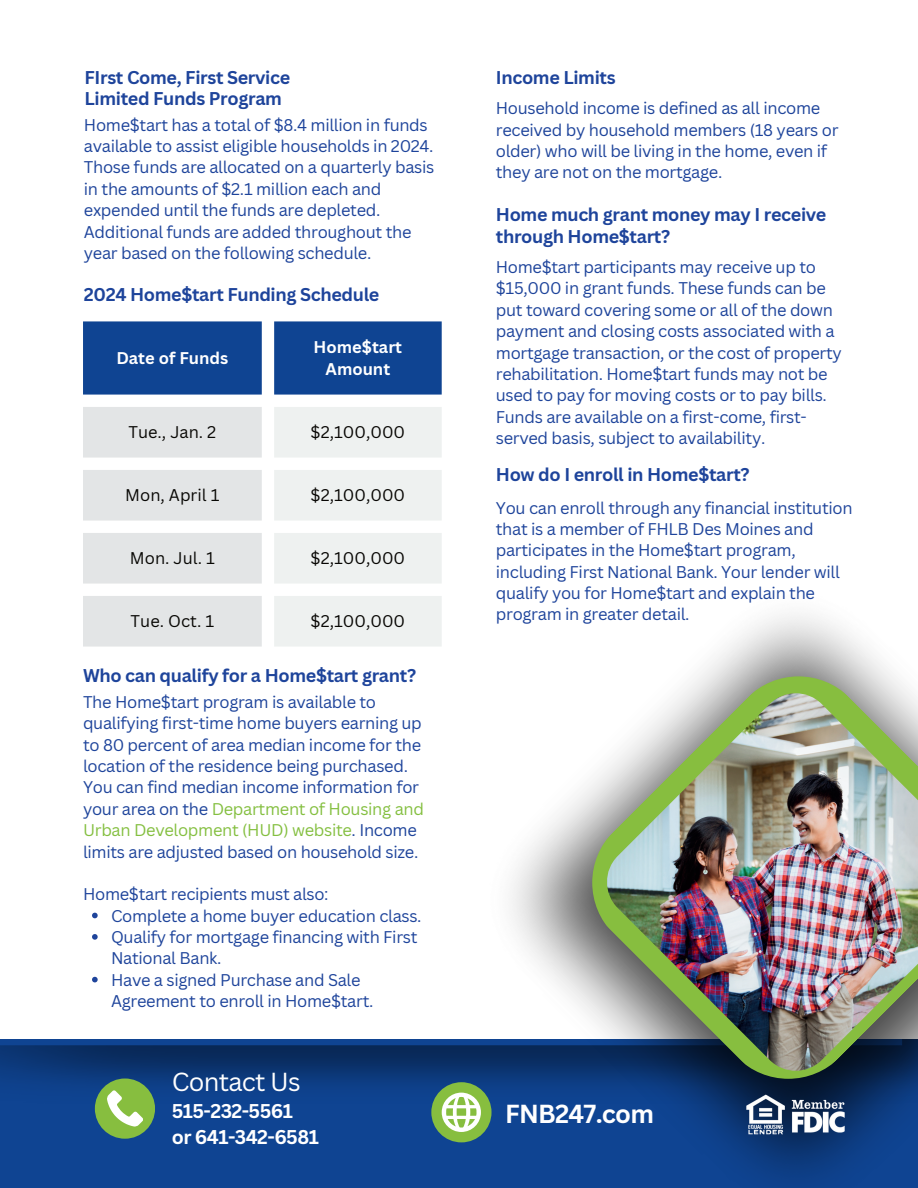
<style>
.page{position:relative;width:918px;height:1188px;background:#fff}
.page>*{position:absolute;margin:0;border:0;box-sizing:border-box;transform-origin:0 0}
.t1{font:700 25.35px "Canva Sans";letter-spacing:-.03em;color:#fff}
.t2{font:25.35px "Canva Sans";letter-spacing:-.03em;color:#fff}
.t3{font:700 19.35px/25.8px "Canva Sans";letter-spacing:-.03em;color:#fff}
.t4{font:700 18px/21.3px "Canva Sans";letter-spacing:-.02em;color:#1e449b}
.t5{font:16.5px/21.3px "Canva Sans";letter-spacing:-.02em;color:#1e449b}
.t6{font:16.5px "Canva Sans";color:#080704}
.t7{font:700 16.5px/22.5px "Canva Sans";color:#fff;text-align:center}
.s1{color:#84bf40}
</style>
<div class="page">
<div style="left:0;top:1029px;width:918px;height:159px;background:#0f4492"></div>
<img style="left:0;top:1045px;width:423px;height:65px">
<div style="left:0;top:739px;width:918px;height:300px;background:#fff"></div>
<img style="left:423px;top:615px;width:495px;height:563px">
<svg style="left:592px;top:676px;width:326px;height:403px"></svg>
<img style="left:607px;top:693px;width:311px;height:377px">
<div style="left:95px;top:1079px;width:60px;height:60px;background:#87be3f;border-radius:50%"></div>
<div style="left:431px;top:1082px;width:61px;height:60px;background:#87be3f;border-radius:50%"></div>
<svg style="left:107px;top:1090px;width:36px;height:36px"></svg>
<svg style="left:442px;top:1093px;width:39px;height:39px"></svg>
<img style="left:745px;top:1093px;width:101px;height:42px">
<div style="left:83px;top:321px;width:359px;height:74px;background:#0f4492"></div>
<svg style="left:83px;top:407px;width:179px;height:240px"></svg>
<svg style="left:274px;top:407px;width:168px;height:240px"></svg>
<svg style="left:92px;top:913px;width:6px;height:5px"></svg>
<svg style="left:92px;top:934px;width:6px;height:6px"></svg>
<svg style="left:92px;top:977px;width:6px;height:5px"></svg>
<p class="t4" style="left:85px;top:67px;width:207px">FIrst Come, First Service<br>Limited Funds Program</p>
<p class="t5" style="left:84px;top:114px;width:352px">Home$tart has a total of $8.4 million in funds available to assist eligible households in 2024.<br>Those funds are allocated on a quarterly basis in the amounts of $2.1 million each and expended until the funds are depleted.<br>Additional funds are added throughout the year based on the following schedule.</p>
<p class="t4" style="left:84px;top:284px;width:297px">2024 Home$tart Funding Schedule</p>
<p class="t7" style="left:116px;top:347px;width:114px">Date of Funds</p>
<p class="t7" style="left:314px;top:336px;width:90px">Home$tart<br>Amount</p>
<p class="t6" style="left:128px;top:423px;width:89px">Tue., Jan. 2</p>
<p class="t6" style="left:311px;top:423px;width:96px">$2,100,000</p>
<p class="t6" style="left:125px;top:486px;width:96px">Mon, April 1</p>
<p class="t6" style="left:311px;top:486px;width:96px">$2,100,000</p>
<p class="t6" style="left:130px;top:549px;width:86px">Mon. Jul. 1</p>
<p class="t6" style="left:311px;top:549px;width:96px">$2,100,000</p>
<p class="t6" style="left:131px;top:612px;width:85px">Tue. Oct. 1</p>
<p class="t6" style="left:311px;top:612px;width:96px">$2,100,000</p>
<p class="t4" style="left:83px;top:665px;width:335px">Who can qualify for a Home$tart grant?</p>
<p class="t5" style="left:83px;top:691px;width:343px">The Home$tart program is available to qualifying first-time home buyers earning up to 80 percent of area median income for the location of the residence being purchased.<br>You can find median income information for your area on the <span class="s1">Department of Housing and Urban Development (HUD) website</span>. Income limits are adjusted based on household size.</p>
<p class="t5" style="left:111px;top:884px;width:312px;text-indent:-28px">Home$tart recipients must also:<br>Complete a home buyer education class.<br>Qualify for mortgage financing with First<br>National Bank.<br>Have a signed Purchase and Sale<br>Agreement to enroll in Home$tart.</p>
<p class="t4" style="left:496px;top:67px;width:121px">Income Limits</p>
<p class="t5" style="left:496px;top:98px;width:344px">Household income is defined as all income received by household members (18 years or older) who will be living in the home, even if they are not on the mortgage.</p>
<p class="t4" style="left:496px;top:204px;width:332px">Home much grant money may I receive through Home$tart?</p>
<p class="t5" style="left:496px;top:256px;width:348px">Home$tart participants may receive up to $15,000 in grant funds. These funds can be put toward covering some or all of the down payment and closing costs associated with a mortgage transaction, or the cost of property rehabilitation. Home$tart funds may not be used to pay for moving costs or to pay bills.<br>Funds are available on a first-come, first&shy;served basis, subject to availability.</p>
<p class="t4" style="left:496px;top:464px;width:255px">How do I enroll in Home$tart?</p>
<p class="t5" style="left:496px;top:497px;width:358px">You can enroll through any financial institution that is a member of FHLB Des Moines and participates in the Home$tart program, including First National Bank. Your lender will qualify you for Home$tart and explain the program in greater detail.</p>
<h1 class="t2" style="left:172px;top:1067px;width:130px">Contact Us</h1>
<p class="t3" style="left:172px;top:1099px;width:149px">515-232-5561<br>or 641-342-6581</p>
<h1 class="t1" style="left:505px;top:1099px;width:150px">FNB247.com</h1>
</div>
